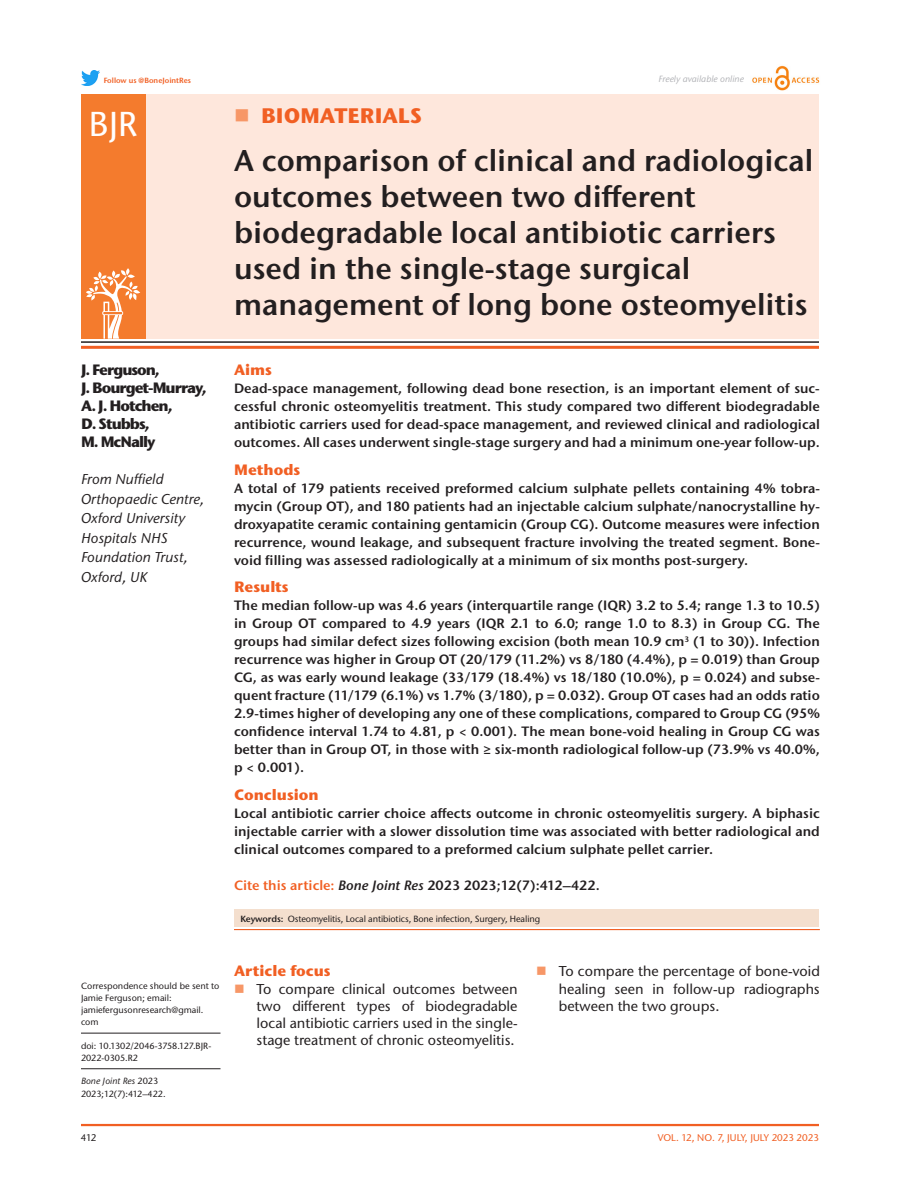
<style>
.page{position:relative;width:918px;height:1188px;background:#fff}
.page>*{position:absolute;margin:0;border:0;box-sizing:border-box;transform-origin:0 0}
.t1{font:500 34.5px "Stone Sans ITC Pro";color:#fff}
.t2{font:600 30px/36px "Stone Sans ITC Pro";color:#231f20}
.t3{font:700 21px "Stone Sans ITC Pro";color:#f15f23}
.t4{font:700 15px/18px "Stone Sans ITC Pro";letter-spacing:-.07em;color:#231f20}
.t5{font:700 15px "Stone Sans ITC Pro";color:#f15f23}
.t6{font:500 14.25px/17.2px "Stone Sans ITC Pro";color:#231f20;text-align:justify}
.t7{font:italic 500 14.25px/19.5px "Stone Sans ITC Pro";color:#231f20}
.t8{font:600 13.5px/18px "Stone Sans ITC Pro";color:#231f20;text-align:justify}
.t9{font:500 9.75px "Stone Sans ITC Pro";color:#f15f23}
.t10{font:500 9.75px "Stone Sans ITC Pro";color:#231f20}
.t11{font:500 9px/12px "Stone Sans ITC Pro";color:#231f20}
.t12{font:italic 500 9px "Stone Sans ITC Pro";color:#b2b3b7}
.t13{font:600 7.5px "Stone Sans ITC Pro";color:#f15f23}
.s1{color:#f15f23}
.s2{font-style:italic}
.s3{font-weight:600}
</style>
<div class="page">
<hr style="left:81px;top:1124px;width:738px;height:2px;background:#f15f23">
<img style="left:81px;top:71px;width:18px;height:14px">
<img style="left:752px;top:65px;width:68px;height:26px">
<div style="left:234px;top:909px;width:585px;height:18px;background:#f4dfce"></div>
<hr style="left:81px;top:341px;width:738px;height:2px;background:#231f20">
<hr style="left:81px;top:346px;width:738px;height:3px;background:#f15f23">
<div style="left:81px;top:94px;width:738px;height:245px;background:#fee7dc"></div>
<div style="left:81px;top:94px;width:64px;height:245px;background:#f47b2d"></div>
<svg style="left:86px;top:268px;width:54px;height:71px"></svg>
<hr style="left:81px;top:1033px;width:139px;height:1px;background:#231f20">
<hr style="left:81px;top:1068px;width:139px;height:1px;background:#231f20">
<hr style="left:234px;top:929px;width:586px;height:1px;background:#f15f23">
<p class="t13" style="left:104px;top:75px;width:89px">Follow us @BoneJointRes</p>
<p class="t12" style="left:658px;top:73px;width:87px">Freely available online</p>
<h1 class="t1" style="left:89px;top:103px;width:50px">BJR</h1>
<h3 class="t3" style="left:261px;top:102px;width:160px">Biomaterials</h3>
<h2 class="t2" style="left:234px;top:143px;width:581px">A comparison of clinical and radiological outcomes between two different biodegradable local antibiotic carriers used in the single-stage surgical management of long bone osteomyelitis</h2>
<p class="t4" style="left:81px;top:361px;width:127px">J. Ferguson,<br>J. Bourget-Murray,<br>A. J. Hotchen,<br>D. Stubbs,<br>M. McNally</p>
<p class="t7" style="left:81px;top:470px;width:125px">From Nuffield<br>Orthopaedic Centre,<br>Oxford University<br>Hospitals NHS<br>Foundation Trust,<br>Oxford, UK</p>
<p class="t5" style="left:234px;top:360px;width:39px">Aims</p>
<p class="t8" style="left:234px;top:379px;width:587px">Dead-space management, following dead bone resection, is an important element of suc&shy;cessful chronic osteomyelitis treatment. This study compared two different biodegradable antibiotic carriers used for dead-space management, and reviewed clinical and radiological outcomes. All cases underwent single-stage surgery and had a minimum one-year follow-up.</p>
<p class="t5" style="left:234px;top:460px;width:68px">Methods</p>
<p class="t8" style="left:234px;top:479px;width:587px">A total of 179 patients received preformed calcium sulphate pellets containing 4% tobra&shy;mycin (Group OT), and 180 patients had an injectable calcium sulphate/nanocrystalline hy&shy;droxyapatite ceramic containing gentamicin (Group CG). Outcome measures were infection recurrence, wound leakage, and subsequent fracture involving the treated segment. Bone&shy;void filling was assessed radiologically at a minimum of six months post-surgery.</p>
<p class="t5" style="left:234px;top:577px;width:56px">Results</p>
<p class="t8" style="left:234px;top:597px;width:587px">The median follow-up was 4.6 years (interquartile range (IQR) 3.2 to 5.4; range 1.3 to 10.5) in Group OT compared to 4.9 years (IQR 2.1 to 6.0; range 1.0 to 8.3) in Group CG. The groups had similar defect sizes following excision (both mean 10.9 cm<sup>3</sup> (1 to 30)). Infection recurrence was higher in Group OT (20/179 (11.2%) vs 8/180 (4.4%), p = 0.019) than Group CG, as was early wound leakage (33/179 (18.4%) vs 18/180 (10.0%), p = 0.024) and subse&shy;quent fracture (11/179 (6.1%) vs 1.7% (3/180), p = 0.032). Group OT cases had an odds ratio 2.9-times higher of developing any one of these complications, compared to Group CG (95% confidence interval 1.74 to 4.81, p &lt; 0.001). The mean bone-void healing in Group CG was better than in Group OT, in those with ≥ six-month radiological follow-up (73.9% vs 40.0%, p &lt; 0.001).</p>
<p class="t5" style="left:234px;top:785px;width:86px">Conclusion</p>
<p class="t8" style="left:234px;top:804px;width:587px">Local antibiotic carrier choice affects outcome in chronic osteomyelitis surgery. A biphasic injectable carrier with a slower dissolution time was associated with better radiological and clinical outcomes compared to a preformed calcium sulphate pellet carrier.</p>
<p class="t8" style="left:234px;top:876px;width:367px"><span class="s1">Cite this article:</span> <span class="s2">Bone Joint Res</span> 2023 2023;12(7):412–422.</p>
<p class="t11" style="left:240px;top:912px;width:301px"><span class="s3">Keywords:</span> Osteomyelitis, Local antibiotics, Bone infection, Surgery, Healing</p>
<p class="t11" style="left:81px;top:980px;width:140px">Correspondence should be sent to<br>Jamie Ferguson; email: jamiefergusonresearch@gmail. com</p>
<p class="t11" style="left:81px;top:1040px;width:132px">doi: 10.1302/2046-3758.127.BJR-<br>2022-0305.R2</p>
<p class="t11" style="left:81px;top:1074px;width:86px;line-height:13.5px"><span class="s2">Bone Joint Res</span> 2023<br>2023;12(7):412–422.</p>
<p class="t5" style="left:234px;top:961px;width:98px">Article focus</p>
<p class="t6" style="left:257px;top:980px;width:263px">To compare clinical outcomes between two different types of biodegradable local antibiotic carriers used in the single&shy;stage treatment of chronic osteomyelitis.</p>
<p class="t6" style="left:559px;top:963px;width:263px">To compare the percentage of bone-void healing seen in follow-up radiographs between the two groups.</p>
<p class="t10" style="left:81px;top:1132px;width:17px">412</p>
<p class="t9" style="left:658px;top:1132px;width:163px">VOL. 12, NO. 7, JULY, JULY 2023 2023</p>
</div>
